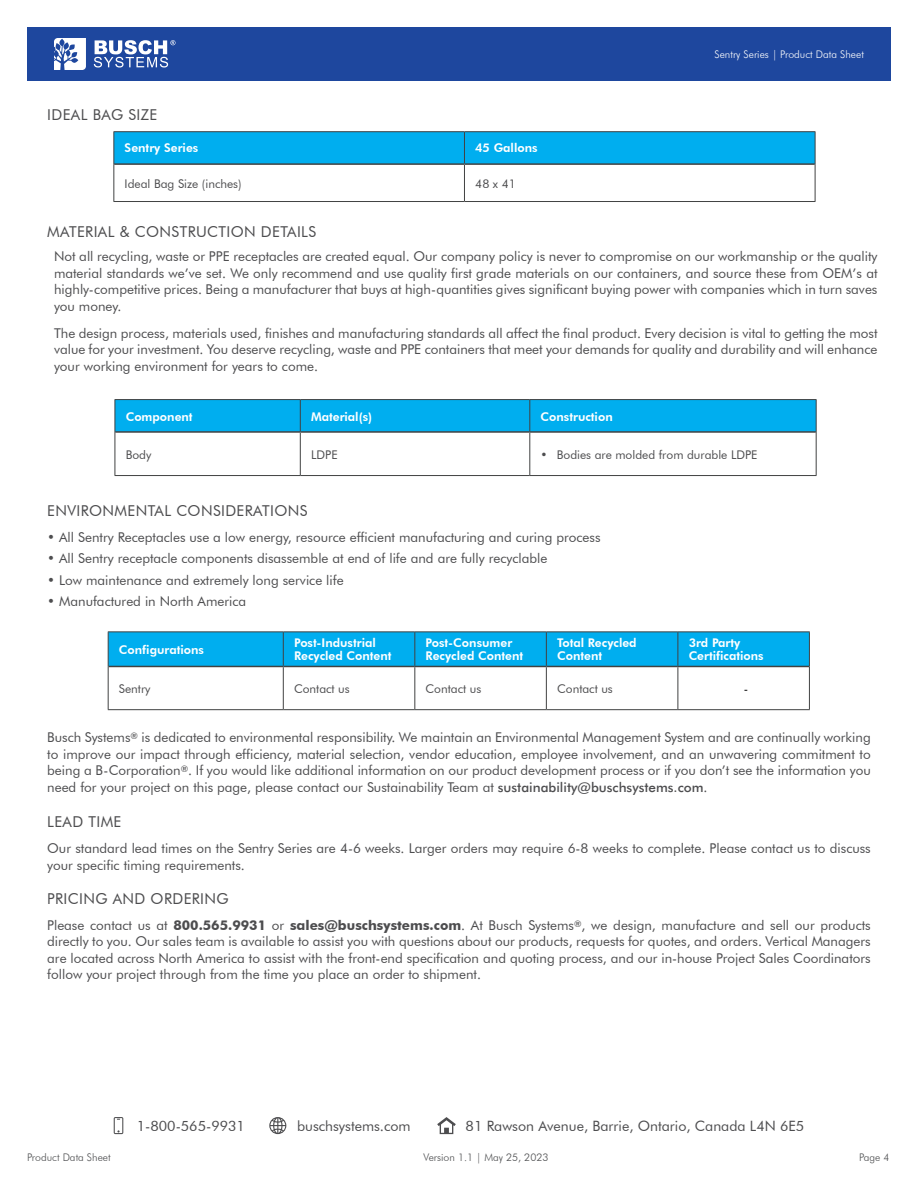
<style>
.page{position:relative;width:918px;height:1188px;background:#fff}
.page>*{position:absolute;margin:0;border:0;box-sizing:border-box;transform-origin:0 0}
.t1{font:15px "Futura BT";letter-spacing:.025em;color:#4d4d4f}
.t2{font:14.25px "Futura BT";color:#4d4d4f}
.t3{font:13.5px/16.5px "Futura BT";color:#4d4d4f;text-align:justify}
.t4{font:800 12px/13.5px "Futura BT";color:#fff}
.t5{font:12px "Futura BT";color:#4d4d4f}
.t6{font:12px "Futura BT";color:#000}
.t7{font:300 10.5px "Futura BT";color:#4c4d4f}
.t8{font:300 10.5px "Futura BT";color:#fff}
.s1{font-family:"Futura Md BT Medium"}
.s2{font-weight:700}
</style>
<div class="page">
<svg style="left:437px;top:1117px;width:19px;height:17px"></svg>
<svg style="left:114px;top:1117px;width:9px;height:17px"></svg>
<svg style="left:269px;top:1117px;width:17px;height:17px"></svg>
<div style="left:27px;top:27px;width:864px;height:54px;background:#1e479e"></div>
<svg style="left:54px;top:38px;width:32px;height:32px"></svg>
<svg style="left:94px;top:40px;width:82px;height:28px"></svg>
<div style="left:109px;top:632px;width:700px;height:34px;background:#00aeef"></div>
<hr style="left:108px;top:666px;width:1px;height:43px;background:#414242">
<hr style="left:283px;top:667px;width:1px;height:42px;background:#414242">
<hr style="left:414px;top:667px;width:1px;height:42px;background:#414242">
<hr style="left:546px;top:667px;width:1px;height:42px;background:#414242">
<hr style="left:678px;top:667px;width:1px;height:42px;background:#414242">
<hr style="left:809px;top:666px;width:1px;height:43px;background:#414242">
<hr style="left:108px;top:709px;width:175px;height:1px;background:#414242">
<hr style="left:283px;top:709px;width:132px;height:1px;background:#414242">
<hr style="left:415px;top:709px;width:131px;height:1px;background:#414242">
<hr style="left:546px;top:709px;width:132px;height:1px;background:#414242">
<hr style="left:678px;top:709px;width:132px;height:1px;background:#414242">
<hr style="left:108px;top:631px;width:175px;height:1px;background:#414242">
<hr style="left:108px;top:632px;width:1px;height:34px;background:#414242">
<hr style="left:283px;top:631px;width:132px;height:1px;background:#414242">
<hr style="left:283px;top:632px;width:1px;height:34px;background:#414242">
<hr style="left:415px;top:631px;width:131px;height:1px;background:#414242">
<hr style="left:414px;top:632px;width:1px;height:34px;background:#414242">
<hr style="left:546px;top:631px;width:132px;height:1px;background:#414242">
<hr style="left:546px;top:632px;width:1px;height:34px;background:#414242">
<hr style="left:678px;top:631px;width:132px;height:1px;background:#414242">
<hr style="left:678px;top:632px;width:1px;height:34px;background:#414242">
<hr style="left:809px;top:632px;width:1px;height:34px;background:#414242">
<hr style="left:109px;top:666px;width:174px;height:1px;background:#414242">
<hr style="left:283px;top:666px;width:132px;height:1px;background:#414242">
<hr style="left:415px;top:666px;width:131px;height:1px;background:#414242">
<hr style="left:546px;top:666px;width:132px;height:1px;background:#414242">
<hr style="left:678px;top:666px;width:131px;height:1px;background:#414242">
<div style="left:116px;top:400px;width:700px;height:31px;background:#00aeef"></div>
<hr style="left:115px;top:399px;width:185px;height:1px;background:#414242">
<hr style="left:115px;top:400px;width:1px;height:32px;background:#414242">
<hr style="left:300px;top:399px;width:230px;height:1px;background:#414242">
<hr style="left:300px;top:400px;width:1px;height:31px;background:#414242">
<hr style="left:530px;top:399px;width:287px;height:1px;background:#414242">
<hr style="left:529px;top:400px;width:1px;height:31px;background:#414242">
<hr style="left:816px;top:400px;width:1px;height:32px;background:#414242">
<hr style="left:115px;top:431px;width:185px;height:2px;background:#414242">
<hr style="left:300px;top:431px;width:230px;height:2px;background:#414242">
<hr style="left:530px;top:431px;width:286px;height:2px;background:#414242">
<hr style="left:115px;top:432px;width:1px;height:43px;background:#414242">
<hr style="left:300px;top:433px;width:1px;height:42px;background:#414242">
<hr style="left:529px;top:433px;width:1px;height:42px;background:#414242">
<hr style="left:816px;top:432px;width:1px;height:43px;background:#414242">
<hr style="left:115px;top:475px;width:185px;height:1px;background:#414242">
<hr style="left:300px;top:475px;width:230px;height:1px;background:#414242">
<hr style="left:530px;top:475px;width:287px;height:1px;background:#414242">
<div style="left:114px;top:132px;width:701px;height:31px;background:#00aeef"></div>
<hr style="left:113px;top:131px;width:351px;height:1px;background:#414242">
<hr style="left:113px;top:132px;width:1px;height:32px;background:#414242">
<hr style="left:464px;top:131px;width:351px;height:1px;background:#414242">
<hr style="left:464px;top:132px;width:1px;height:31px;background:#414242">
<hr style="left:815px;top:132px;width:1px;height:32px;background:#414242">
<hr style="left:114px;top:163px;width:350px;height:2px;background:#414242">
<hr style="left:464px;top:163px;width:351px;height:2px;background:#414242">
<hr style="left:113px;top:164px;width:1px;height:37px;background:#414242">
<hr style="left:464px;top:165px;width:1px;height:36px;background:#414242">
<hr style="left:815px;top:164px;width:1px;height:37px;background:#414242">
<hr style="left:113px;top:201px;width:351px;height:1px;background:#414242">
<hr style="left:464px;top:201px;width:351px;height:1px;background:#414242">
<p class="t1" style="left:47px;top:105px;width:112px">IDEAL BAG SIZE</p>
<p class="t4" style="left:125px;top:141px;width:75px">Sentry Series</p>
<p class="t4" style="left:475px;top:141px;width:64px">45 Gallons</p>
<p class="t5" style="left:125px;top:176px;width:118px">Ideal Bag Size (inches)</p>
<p class="t5" style="left:475px;top:176px;width:42px">48 x 41</p>
<p class="t1" style="left:47px;top:222px;width:270px">MATERIAL &amp; CONSTRUCTION DETAILS</p>
<p class="t8" style="left:714px;top:48px;width:151px">Sentry Series | Product Data Sheet</p>
<p class="t3" style="left:54px;top:248px;width:825px">Not all recycling, waste or PPE receptacles are created equal. Our company policy is never to compromise on our workmanship or the quality material standards we’ve set. We only recommend and use quality first grade materials on our containers, and source these from OEM’s at highly-competitive prices. Being a manufacturer that buys at high-quantities gives significant buying power with companies which in turn saves you money.</p>
<p class="t3" style="left:54px;top:325px;width:825px">The design process, materials used, finishes and manufacturing standards all affect the final product. Every decision is vital to getting the most value for your investment. You deserve recycling, waste and PPE containers that meet your demands for quality and durability and will enhance your working environment for years to come.</p>
<p class="t4" style="left:126px;top:409px;width:68px">Component</p>
<p class="t4" style="left:311px;top:409px;width:63px">Material(s)</p>
<p class="t4" style="left:541px;top:409px;width:74px">Construction</p>
<p class="t5" style="left:126px;top:447px;width:27px">Body</p>
<p class="t5" style="left:311px;top:447px;width:28px">LDPE</p>
<p class="t5" style="left:541px;top:447px;width:218px">• Bodies are molded from durable LDPE</p>
<p class="t1" style="left:47px;top:502px;width:262px">ENVIRONMENTAL CONSIDERATIONS</p>
<p class="t3" style="left:47px;top:529px;width:555px">• All Sentry Receptacles use a low energy, resource efficient manufacturing and curing process</p>
<p class="t3" style="left:47px;top:550px;width:502px">• All Sentry receptacle components disassemble at end of life and are fully recyclable</p>
<p class="t3" style="left:47px;top:571px;width:298px">• Low maintenance and extremely long service life</p>
<p class="t3" style="left:47px;top:593px;width:200px">• Manufactured in North America</p>
<p class="t4" style="left:119px;top:643px;width:87px">Configurations</p>
<p class="t4" style="left:294px;top:636px;width:99px">Post-Industrial<br>Recycled Content</p>
<p class="t4" style="left:426px;top:636px;width:99px">Post-Consumer<br>Recycled Content</p>
<p class="t4" style="left:557px;top:636px;width:81px">Total Recycled<br>Content</p>
<p class="t4" style="left:689px;top:636px;width:77px">3rd Party<br>Certifications</p>
<p class="t5" style="left:119px;top:681px;width:33px">Sentry</p>
<p class="t5" style="left:294px;top:681px;width:57px">Contact us</p>
<p class="t5" style="left:426px;top:681px;width:57px">Contact us</p>
<p class="t5" style="left:557px;top:681px;width:57px">Contact us</p>
<p class="t6" style="left:744px;top:681px;width:6px">-</p>
<p class="t3" style="left:47px;top:729px;width:825px">Busch Systems<sup>®</sup> is dedicated to environmental responsibility. We maintain an Environmental Management System and are continually working to improve our impact through efficiency, material selection, vendor education, employee involvement, and an unwavering commitment to being a B-Corporation<sup>®</sup>. If you would like additional information on our product development process or if you don’t see the information you need for your project on this page, please contact our Sustainability Team at <span class="s1">sustainability@buschsystems.com</span>.</p>
<p class="t1" style="left:47px;top:813px;width:76px">LEAD TIME</p>
<p class="t3" style="left:47px;top:840px;width:825px">Our standard lead times on the Sentry Series are 4-6 weeks. Larger orders may require 6-8 weeks to complete. Please contact us to discuss your specific timing requirements.</p>
<p class="t1" style="left:47px;top:890px;width:183px">PRICING AND ORDERING</p>
<p class="t3" style="left:47px;top:916px;width:825px">Please contact us at <span class="s2">800.565.9931</span> or <span class="s2">sales@buschsystems.com</span>. At Busch Systems<sup>®</sup>, we design, manufacture and sell our products directly to you. Our sales team is available to assist you with questions about our products, requests for quotes, and orders. Vertical Managers are located across North America to assist with the front-end specification and quoting process, and our in-house Project Sales Coordinators follow your project through from the time you place an order to shipment.</p>
<p class="t2" style="left:137px;top:1117px;width:110px">1-800-565-9931</p>
<p class="t2" style="left:297px;top:1117px;width:115px">buschsystems.com</p>
<p class="t2" style="left:466px;top:1117px;width:340px">81 Rawson Avenue, Barrie, Ontario, Canada L4N 6E5</p>
<p class="t7" style="left:27px;top:1151px;width:85px">Product Data Sheet</p>
<p class="t7" style="left:424px;top:1151px;width:126px">Version 1.1 | May 25, 2023</p>
<p class="t7" style="left:859px;top:1151px;width:32px">Page 4</p>
</div>
